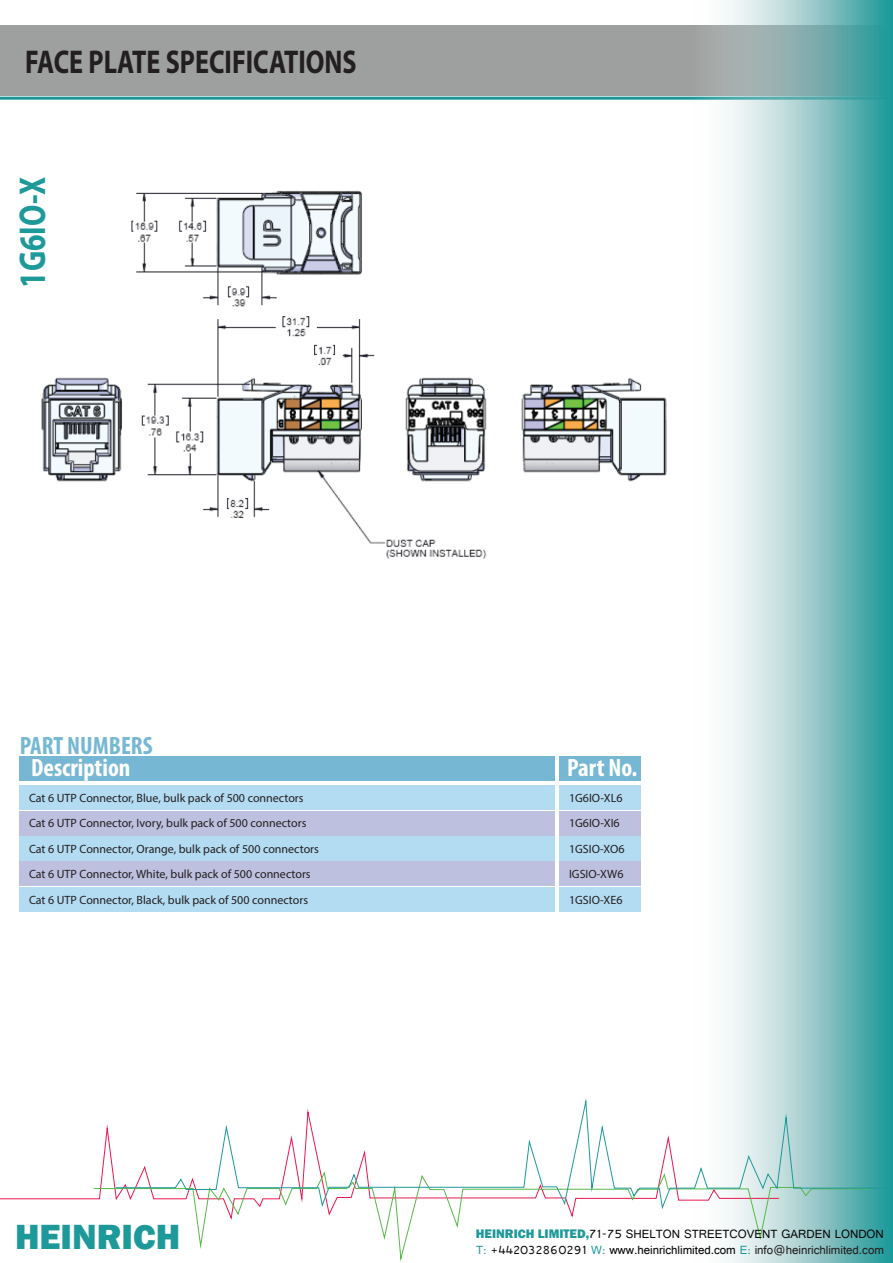
<style>
.page{position:relative;width:893px;height:1263px;background:#fff}
.page>*{position:absolute;margin:0;border:0;box-sizing:border-box;transform-origin:0 0}
.t1{font:700 37.5px "Myriad Pro";color:#1e9999;scale:.79 1}
.t2{font:800 36px "Franklin Gothic";color:#1e9999}
.t3{font:700 33px "Myriad Pro";color:#231f20;scale:.79 1}
.t4{font:700 condensed 25.2px "Myriad Pro";color:#fff}
.t5{font:700 condensed 25.2px "Myriad Pro";color:#76b8d3}
.t6{font:12.75px/15.3px "Raavi";letter-spacing:-.005em;color:#050504}
.t7{font:12px/25.5px "Myriad Pro";color:#231f20}
.s1{font-family:"Franklin Gothic";font-weight:800;color:#1e9999}
.s2{color:#1e9999}
.s3{color:#060705}
.s4{color:#231f20}
</style>
<div class="page">
<img style="left:41px;top:190px;width:541px;height:369px">
<div style="left:0;top:26px;width:892px;height:70px;background:#9da09f"></div>
<hr style="left:0;top:97px;width:892px;height:3px;background:#1e9999">
<svg style="left:582px;top:0;width:311px;height:1263px"></svg>
<svg style="left:93px;top:1170px;width:779px;height:93px"></svg>
<svg style="left:115px;top:1095px;width:778px;height:116px"></svg>
<div style="left:559px;top:756px;width:82px;height:25px;background:#76b8d3"></div>
<div style="left:559px;top:785px;width:82px;height:25px;background:#b3dbf2"></div>
<div style="left:559px;top:811px;width:82px;height:24px;background:#bdc0de"></div>
<div style="left:559px;top:836px;width:82px;height:24px;background:#b3dbf2"></div>
<div style="left:559px;top:887px;width:82px;height:24px;background:#b3dbf2"></div>
<div style="left:559px;top:861px;width:82px;height:25px;background:#bdc0de"></div>
<div style="left:19px;top:756px;width:536px;height:25px;background:#76b8d3"></div>
<div style="left:19px;top:785px;width:536px;height:25px;background:#b3dbf2"></div>
<div style="left:19px;top:811px;width:536px;height:24px;background:#bdc0de"></div>
<div style="left:19px;top:836px;width:536px;height:24px;background:#b3dbf2"></div>
<div style="left:19px;top:887px;width:536px;height:24px;background:#b3dbf2"></div>
<div style="left:19px;top:861px;width:536px;height:25px;background:#bdc0de"></div>
<h3 class="t3" style="left:25px;top:40px;width:421px">FACE PLATE SPECIFICATIONS</h3>
<h1 class="t1" style="left:8px;top:288px;width:142px;rotate:-90deg">1G6IO-X</h1>
<h3 class="t5" style="left:20px;top:730px;width:134px">PART NUMBERS</h3>
<h3 class="t4" style="left:31px;top:752px;width:101px">Description</h3>
<h3 class="t4" style="left:567px;top:752px;width:72px">Part No.</h3>
<p class="t7" style="left:29px;top:785px;width:291px">Cat 6 UTP Connector, Blue, bulk pack of 500 connectors Cat 6 UTP Connector, Ivory, bulk pack of 500 connectors Cat 6 UTP Connector, Orange, bulk pack of 500 connectors Cat 6 UTP Connector, White, bulk pack of 500 connectors Cat 6 UTP Connector, Black, bulk pack of 500 connectors</p>
<p class="t7" style="left:569px;top:785px;width:57px">1G6IO-XL6<br>1G6IO-XI6<br>1GSIO-XO6<br>IGSIO-XW6<br>1GSIO-XE6</p>
<h2 class="t2" style="left:15px;top:1214px;width:167px">HEINRICH</h2>
<p class="t6" style="left:476px;top:1226px;width:410px"><span class="s1">HEINRICH LIMITED,</span>71-75 SHELTON STREETCOVENT GARDEN LONDON<br><span class="s2">T:</span> <span class="s3">+442032860291</span> <span class="s2">W:</span> <span class="s3">www.heinrichlimited.com</span> <span class="s2">E:</span> <span class="s4">info@heinrichlimited.com</span></p>
</div>
